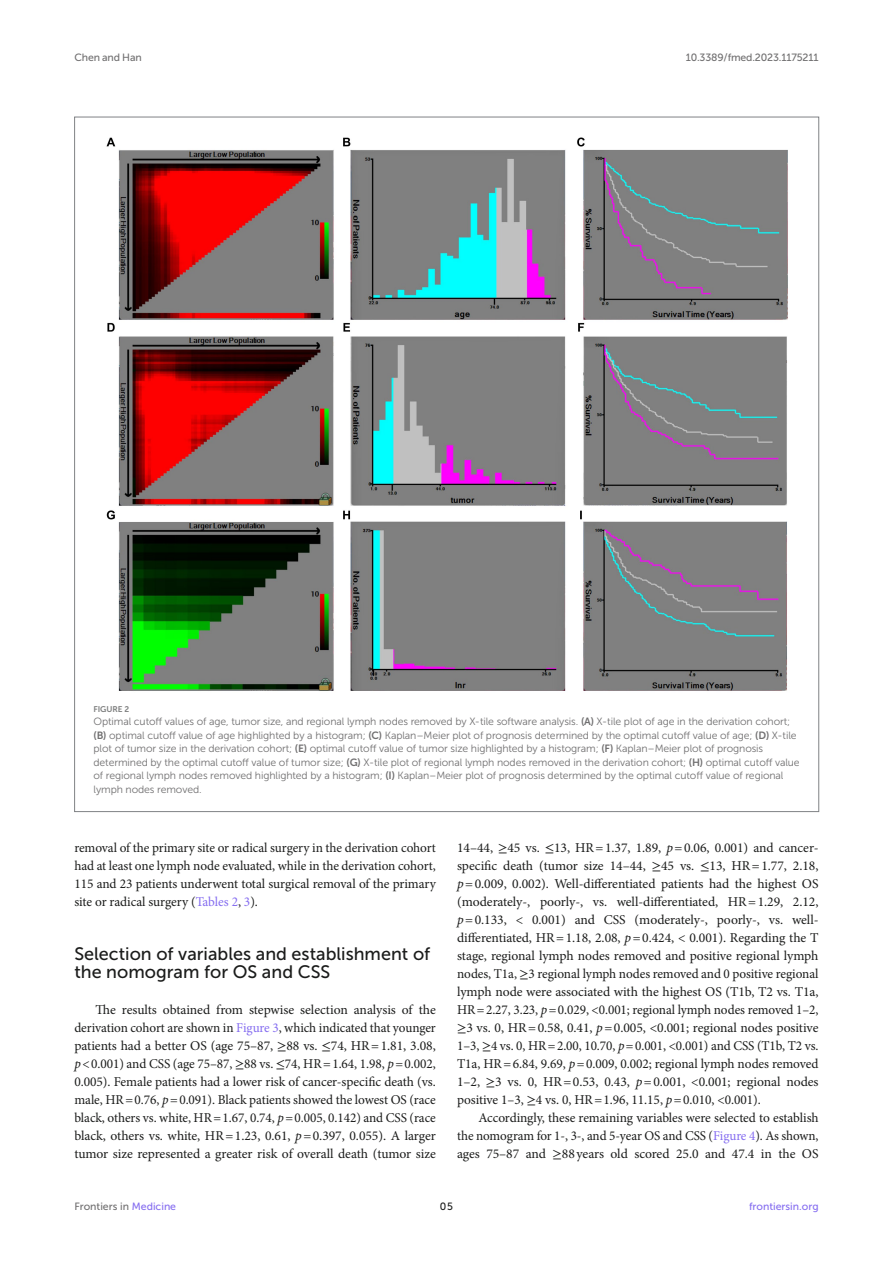
<style>
.page{position:relative;width:893px;height:1263px;background:#fff}
.page>*{position:absolute;margin:0;border:0;box-sizing:border-box;transform-origin:0 0}
.HEAD_2{font:18px/18px "Museo Sans 500";color:#1b1c1b}
.TEXT_FLUSH{font:13.5px/18px "Minion Pro";letter-spacing:-.005em;color:#1b1c1b;text-align:justify}
.TEXT{font:13.5px/18px "Minion Pro";letter-spacing:-.005em;color:#1b1c1b;text-align:justify}
.FIG_LEG{font:10.5px/13.5px "Museo Sans 300";letter-spacing:-.01em;color:#706f70}
.t1{font:10.5px "Museo Sans 500";letter-spacing:-.015em;color:#706f70}
.t2{font:10.5px "Museo Sans 500";color:#856df0}
.t3{font:10.5px "Museo Sans 500";color:#1b1c1b}
.FIG_HD{font:8.25px "Museo Sans 700";letter-spacing:-.01em;color:#7e7f7f}
.s1{font-family:"Museo Sans 700"}
.s2{color:#856df0}
.s3{font-family:"STIX General"}
.s4{font-style:italic}
</style>
<div class="page">
<img style="left:106px;top:137px;width:682px;height:554px">
<p class="t1" style="left:74px;top:51px;width:69px">Chen and Han</p>
<p class="t1" style="left:686px;top:51px;width:134px">10.3389/fmed.2023.1175211</p>
<p class="FIG_HD" style="left:94px;top:704px;width:37px">FIGURE 2</p>
<p class="FIG_LEG" style="left:94px;top:715px;width:708px">Optimal cutoff values of age, tumor size, and regional lymph nodes removed by X-tile software analysis. <span class="s1">(A)</span> X-tile plot of age in the derivation cohort; <span class="s1">(B)</span> optimal cutoff value of age highlighted by a histogram; <span class="s1">(C)</span> Kaplan–Meier plot of prognosis determined by the optimal cutoff value of age; <span class="s1">(D)</span> X-tile plot of tumor size in the derivation cohort; <span class="s1">(E)</span> optimal cutoff value of tumor size highlighted by a histogram; <span class="s1">(F)</span> Kaplan–Meier plot of prognosis determined by the optimal cutoff value of tumor size; <span class="s1">(G)</span> X-tile plot of regional lymph nodes removed in the derivation cohort; <span class="s1">(H)</span> optimal cutoff value of regional lymph nodes removed highlighted by a histogram; <span class="s1">(I)</span> Kaplan–Meier plot of prognosis determined by the optimal cutoff value of regional lymph nodes removed.</p>
<p class="TEXT" style="left:74px;top:839px;width:363px">removal of the primary site or radical surgery in the derivation cohort had at least one lymph node evaluated, while in the derivation cohort, 115 and 23 patients underwent total surgical removal of the primary site or radical surgery (<span class="s2">Tables 2</span>, <span class="s2">3</span>).</p>
<p class="HEAD_2" style="left:74px;top:945px;width:357px">Selection of variables and establishment of the nomogram for OS and CSS</p>
<p class="TEXT_FLUSH" style="left:74px;top:1001px;width:363px;text-indent:21px">The results obtained from stepwise selection analysis of the derivation cohort are shown in <span class="s2">Figure 3</span>, which indicated that younger patients had a better OS (age 75–87, <span class="s3">≥</span>88 vs. <span class="s3">≤</span>74, HR=1.81, 3.08, <span class="s4">p</span>&lt;0.001) and CSS (age 75–87, <span class="s3">≥</span>88 vs. <span class="s3">≤</span>74, HR=1.64, 1.98, <span class="s4">p</span>=0.002, 0.005). Female patients had a lower risk of cancer-specific death (vs. male, HR=0.76, <span class="s4">p</span>=0.091). Black patients showed the lowest OS (race black, others vs. white, HR=1.67, 0.74, <span class="s4">p</span>=0.005, 0.142) and CSS (race black, others vs. white, HR=1.23, 0.61, <span class="s4">p</span>=0.397, 0.055). A larger tumor size represented a greater risk of overall death (tumor size</p>
<p class="TEXT_FLUSH" style="left:457px;top:839px;width:363px">14–44, <span class="s3">≥</span>45 vs. <span class="s3">≤</span>13, HR=1.37, 1.89, <span class="s4">p</span>=0.06, 0.001) and cancer&shy;specific death (tumor size 14–44, <span class="s3">≥</span>45 vs. <span class="s3">≤</span>13, HR=1.77, 2.18, <span class="s4">p</span>=0.009, 0.002). Well-differentiated patients had the highest OS (moderately-, poorly-, vs. well-differentiated, HR=1.29, 2.12, <span class="s4">p</span>=0.133, &lt; 0.001) and CSS (moderately-, poorly-, vs. well&shy;differentiated, HR=1.18, 2.08, <span class="s4">p</span>=0.424, &lt; 0.001). Regarding the T stage, regional lymph nodes removed and positive regional lymph nodes, T1a, <span class="s3">≥</span>3 regional lymph nodes removed and 0 positive regional lymph node were associated with the highest OS (T1b, T2 vs. T1a, HR=2.27, 3.23, <span class="s4">p</span>=0.029, &lt;0.001; regional lymph nodes removed 1–2, <span class="s3">≥</span>3 vs. 0, HR=0.58, 0.41, <span class="s4">p</span>=0.005, &lt;0.001; regional nodes positive 1–3, <span class="s3">≥</span>4 vs. 0, HR=2.00, 10.70, <span class="s4">p</span>=0.001, &lt;0.001) and CSS (T1b, T2 vs.<br>T1a, HR=6.84, 9.69, <span class="s4">p</span>=0.009, 0.002; regional lymph nodes removed 1–2, <span class="s3">≥</span>3 vs. 0, HR=0.53, 0.43, <span class="s4">p</span>=0.001, &lt;0.001; regional nodes positive 1–3, <span class="s3">≥</span>4 vs. 0, HR=1.96, 11.15, <span class="s4">p</span>=0.010, &lt;0.001).</p>
<p class="TEXT" style="left:457px;top:1109px;width:363px;text-indent:21px">Accordingly, these remaining variables were selected to establish the nomogram for 1-, 3-, and 5-year OS and CSS (<span class="s2">Figure 4</span>). As shown, ages 75–87 and <span class="s3">≥</span>88years old scored 25.0 and 47.4 in the OS</p>
<p class="t1" style="left:74px;top:1200px;width:103px">Frontiers in <span class="s2">Medicine</span></p>
<p class="t3" style="left:440px;top:1200px;width:14px">05</p>
<p class="t2" style="left:749px;top:1200px;width:71px">frontiersin.org</p>
</div>
